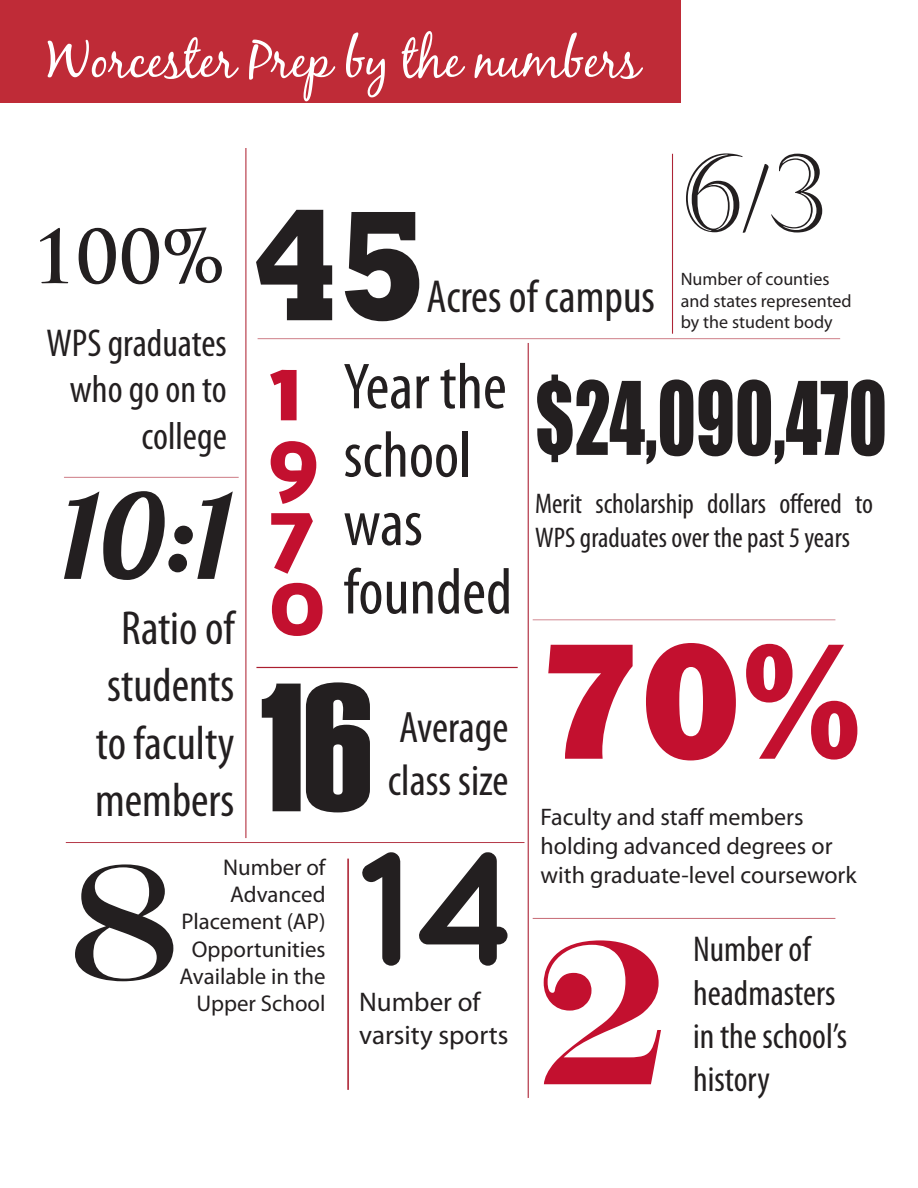
<style>
.page{position:relative;width:918px;height:1188px;background:#fff}
.page>*{position:absolute;margin:0;border:0;box-sizing:border-box;transform-origin:0 0}
.t1{font:207px "Engravers";color:#c3102f}
.t2{font:182.4px "Haettenschweiler";color:#231f20}
.t3{font:800 171px "Franklin Gothic";color:#c3102f}
.t4{font:165px "Engravers";color:#231f20}
.t5{font:700 162px "Quicksand";color:#231f20}
.t6{font:800 159.3px "Rockwell";color:#231f20;scale:.8 1}
.t7{font:117px "Lobster 1.3";color:#231f20}
.t8{font:108px "Castellar";color:#231f20}
.t9{font:93.6px "Impact";color:#231f20;scale:.77 1}
.t10{font:700 85.5px "Nobile";color:#c3102f}
.t11{font:700 72px "Trajan Pro";color:#231f20}
.t12{font:condensed 65.55px/68.4px "Myriad Pro";color:#231f20}
.t13{font:51px "Black Jack";color:#fff}
.t14{font:condensed 48px/57.6px "Myriad Pro";color:#231f20;text-align:center}
.t15{font:condensed 46.5px "Myriad Pro";color:#231f20}
.t16{font:condensed 44.25px "Myriad Pro";color:#231f20}
.t17{font:condensed 39px/46.8px "Myriad Pro";color:#231f20;text-align:right}
.t18{font:condensed 36px/43.2px "Myriad Pro";color:#231f20}
.t19{font:condensed 28.5px/34.2px "Myriad Pro";color:#231f20}
.t20{font:27px/32.4px "Myriad Pro";color:#231f20}
.t21{font:24px/28.8px "Myriad Pro";color:#231f20}
.t22{font:22.8px "Myriad Pro";color:#231f20}
.t23{font:18px/21.6px "Myriad Pro";color:#231f20}
.s1{font-family:"Nueva Std";font-stretch:condensed}
</style>
<div class="page">
<div style="left:0;top:0;width:681px;height:103px;background:#bf2b37"></div>
<img style="left:64px;top:148px;width:777px;height:950px">
<p class="t13" style="left:47px;top:29px;width:595px">Worcester Prep by the numbers</p>
<p class="t8" style="left:681px;top:133px;width:147px">6<span class="s1">/</span>3</p>
<p class="t6" style="left:252px;top:175px;width:221px">45</p>
<p class="t11" style="left:32px;top:212px;width:194px">100%</p>
<p class="t15" style="left:427px;top:268px;width:230px">Acres of campus</p>
<p class="t23" style="left:681px;top:268px;width:172px">Number of counties and states represented by the student body</p>
<p class="t17" style="left:46px;top:319px;width:182px">WPS graduates who go on to college</p>
<p class="t12" style="left:344px;top:352px;width:170px">Year the school was founded</p>
<p class="t10" style="left:266px;top:313px;width:42px">1</p>
<p class="t10" style="left:266px;top:384px;width:56px">9</p>
<p class="t10" style="left:266px;top:456px;width:50px">7</p>
<p class="t10" style="left:266px;top:527px;width:65px">0</p>
<p class="t9" style="left:535px;top:346px;width:459px">$24,090,470</p>
<p class="t7" style="left:62px;top:462px;width:172px">10:1</p>
<p class="t19" style="left:535px;top:486px;width:339px">Merit scholarship dollars offered to<br>WPS graduates over the past 5 years</p>
<p class="t14" style="left:95px;top:598px;width:141px">Ratio of students to faculty members</p>
<p class="t3" style="left:541px;top:591px;width:323px">70%</p>
<p class="t2" style="left:259px;top:624px;width:114px">16</p>
<p class="t16" style="left:399px;top:701px;width:111px">Average</p>
<p class="t16" style="left:388px;top:754px;width:122px">class size</p>
<p class="t21" style="left:541px;top:802px;width:265px">Faculty and staff members</p>
<p class="t21" style="left:541px;top:831px;width:318px">holding advanced degrees or with graduate-level coursework</p>
<p class="t5" style="left:356px;top:812px;width:163px">14</p>
<p class="t4" style="left:70px;top:825px;width:108px">8</p>
<p class="t22" style="left:223px;top:853px;width:104px">Number of</p>
<p class="t22" style="left:230px;top:880px;width:97px">Advanced</p>
<p class="t22" style="left:182px;top:908px;width:146px">Placement (AP)</p>
<p class="t22" style="left:192px;top:935px;width:135px">Opportunities</p>
<p class="t22" style="left:179px;top:962px;width:148px">Available in the</p>
<p class="t22" style="left:196px;top:990px;width:131px">Upper School</p>
<p class="t18" style="left:693px;top:928px;width:155px">Number of headmasters in the school’s history</p>
<p class="t1" style="left:535px;top:891px;width:135px">2</p>
<p class="t20" style="left:359px;top:985px;width:151px">Number of varsity sports</p>
</div>
